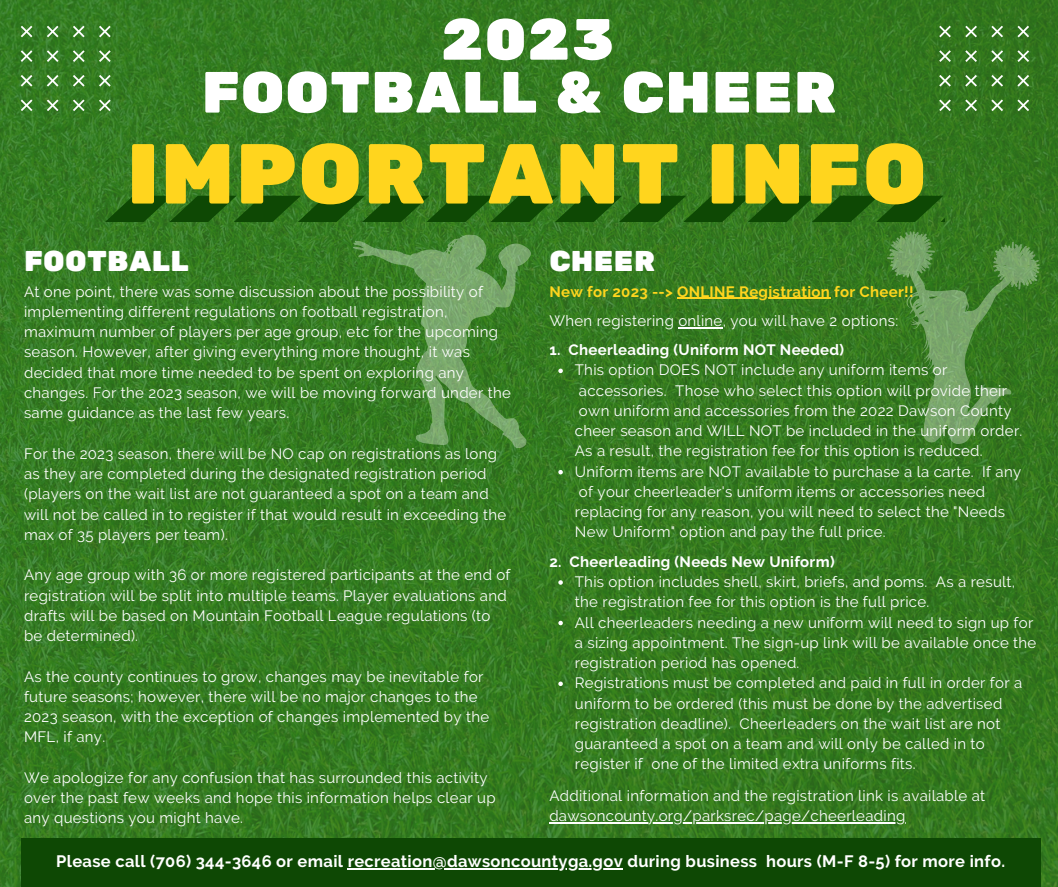
<style>
.page{position:relative;width:1058px;height:887px;background:#fff}
.page>*{position:absolute;margin:0;border:0;box-sizing:border-box;transform-origin:0 0}
.t1{font:84.9px "Rubik One";letter-spacing:.01em;color:#ffd51e}
.t2{font:58.05px/52.8px "Rubik One";letter-spacing:.01em;color:#fff;text-align:center}
.t3{font:28.5px "Rubik One";letter-spacing:.01em;color:#fff}
.t4{font:700 16.5px "Raleway";letter-spacing:.02em;color:#fff}
.t5{font:15px/20.2px "Raleway";letter-spacing:.02em;color:#fff}
.t6{font:700 15px "Raleway";letter-spacing:.02em;color:#fff}
.t7{font:700 15px "Raleway";letter-spacing:.02em;color:#ffd51e}
</style>
<div class="page">
<img style="left:0;top:0;width:1058px;height:886px">
<svg style="left:21px;top:26px;width:90px;height:85px;background:#4a8a39"></svg>
<svg style="left:939px;top:26px;width:90px;height:85px;background:#488435"></svg>
<svg style="left:71px;top:196px;width:873px;height:26px;background:#1e5d10"></svg>
<div style="left:21px;top:838px;width:1019px;height:48px;background:#0e4804"></div>
<svg style="left:887px;top:231px;width:152px;height:213px;background:#4b8638"></svg>
<svg style="left:348px;top:231px;width:184px;height:217px;background:#4b8939"></svg>
<svg style="left:558px;top:368px;width:5px;height:5px"></svg>
<svg style="left:558px;top:470px;width:5px;height:4px"></svg>
<svg style="left:558px;top:580px;width:5px;height:4px"></svg>
<svg style="left:558px;top:620px;width:5px;height:5px"></svg>
<svg style="left:558px;top:681px;width:5px;height:5px"></svg>
<hr style="left:678px;top:327px;width:44px;height:1px;background:#fff">
<hr style="left:348px;top:868px;width:275px;height:1px;background:#fff">
<hr style="left:677px;top:298px;width:153px;height:1px;background:#ffd51e">
<hr style="left:549px;top:822px;width:356px;height:1px;background:#fff">
<h2 class="t2" style="left:201px;top:15px;width:636px">2023<br>FOOTBALL &amp; CHEER</h2>
<h1 class="t1" style="left:127px;top:124px;width:801px">IMPORTANT INFO</h1>
<h3 class="t3" style="left:24px;top:245px;width:166px">FOOTBALL</h3>
<p class="t5" style="left:24px;top:281px;width:488px">At one point, there was some discussion about the possibility of implementing different regulations on football registration, maximum number of players per age group, etc for the upcoming season. However, after giving everything more thought, it was decided that more time needed to be spent on exploring any changes. For the 2023 season, we will be moving forward under the same guidance as the last few years.</p>
<p class="t5" style="left:24px;top:443px;width:484px">For the 2023 season, there will be NO cap on registrations as long as they are completed during the designated registration period (players on the wait list are not guaranteed a spot on a team and will not be called in to register if that would result in exceeding the max of 35 players per team).</p>
<p class="t5" style="left:24px;top:565px;width:488px">Any age group with 36 or more registered participants at the end of registration will be split into multiple teams. Player evaluations and drafts will be based on Mountain Football League regulations (to be determined).</p>
<p class="t5" style="left:24px;top:666px;width:466px">As the county continues to grow, changes may be inevitable for future seasons; however, there will be no major changes to the 2023 season, with the exception of changes implemented by the MFL, if any.</p>
<p class="t5" style="left:24px;top:767px;width:473px">We apologize for any confusion that has surrounded this activity over the past few weeks and hope this information helps clear up any questions you might have.</p>
<h3 class="t3" style="left:549px;top:245px;width:107px">CHEER</h3>
<p class="t7" style="left:549px;top:282px;width:366px">New for 2023 --&gt; ONLINE Registration for Cheer!!</p>
<p class="t5" style="left:549px;top:310px;width:350px">When registering online, you will have 2 options:</p>
<p class="t6" style="left:549px;top:341px;width:296px">1. Cheerleading (Uniform NOT Needed)</p>
<p class="t5" style="left:575px;top:360px;width:449px">This option DOES NOT include any uniform items or accessories. Those who select this option will provide their own uniform and accessories from the 2022 Dawson County cheer season and WILL NOT be included in the uniform order.<br>As a result, the registration fee for this option is reduced.<br>Uniform items are NOT available to purchase a la carte. If any of your cheerleader's uniform items or accessories need replacing for any reason, you will need to select the "Needs New Uniform" option and pay the full price.</p>
<p class="t5" style="left:575px;top:571px;width:463px">This option includes shell, skirt, briefs, and poms. As a result, the registration fee for this option is the full price.<br>All cheerleaders needing a new uniform will need to sign up for a sizing appointment. The sign-up link will be available once the registration period has opened.<br>Registrations must be completed and paid in full in order for a uniform to be ordered (this must be done by the advertised registration deadline). Cheerleaders on the wait list are not guaranteed a spot on a team and will only be called in to register if one of the limited extra uniforms fits.</p>
<p class="t6" style="left:549px;top:552px;width:287px">2. Cheerleading (Needs New Uniform)</p>
<p class="t5" style="left:549px;top:785px;width:437px">Additional information and the registration link is available at dawsoncounty.org/parksrec/page/cheerleading</p>
<p class="t4" style="left:56px;top:851px;width:950px">Please call (706) 344-3646 or email recreation@dawsoncountyga.gov during business hours (M-F 8-5) for more info.</p>
</div>
